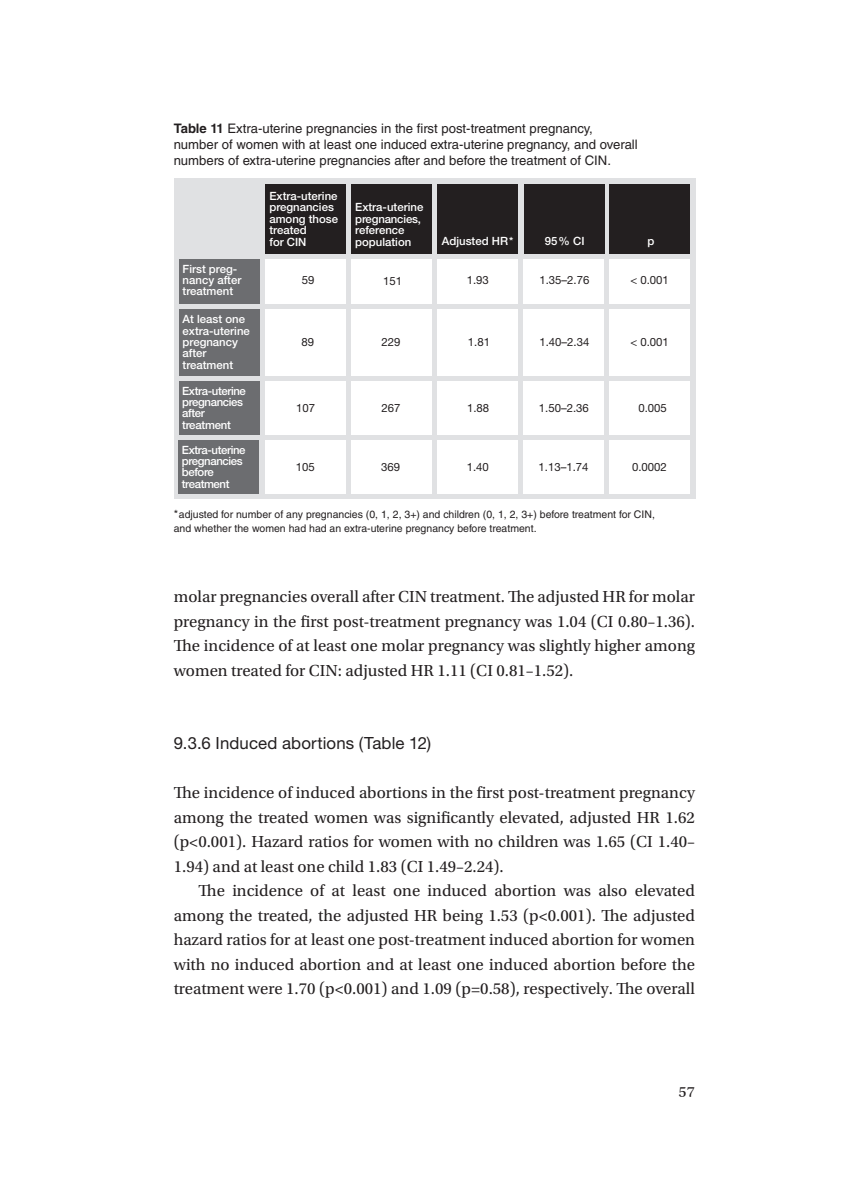
<style>
.page{position:relative;width:844px;height:1191px;background:#fff}
.page>*{position:absolute;margin:0;border:0;box-sizing:border-box;transform-origin:0 0}
.t1{font:16.8px/24.5px "Utopia Std";color:#231f20;text-align:justify}
.t2{font:16.8px "Helvetica Neue LT Std";letter-spacing:.005em;color:#231f20}
.t3{font:16.62px "Utopia Std";color:#231f20}
.t4{font:13.12px/15.8px "Helvetica LT Std";color:#231f20}
.t5{font:500 11.38px/11.4px "Helvetica Neue LT Std";color:#fff}
.t6{font:11.38px "Helvetica Neue LT Std";color:#231f20}
.t7{font:500 11.38px/11.4px "Helvetica Neue LT Std";letter-spacing:-.03em;color:#fff}
.t8{font:10.5px/14px "Helvetica LT Std";color:#231f20}
.s1{font-weight:700}
.s2{font-size:11.38px}
</style>
<div class="page">
<div style="left:174px;top:178px;width:521px;height:320px;background:#e0e1e3"></div>
<div style="left:265px;top:184px;width:81px;height:69px;background:#231f20"></div>
<div style="left:351px;top:184px;width:81px;height:69px;background:#231f20"></div>
<div style="left:437px;top:184px;width:81px;height:69px;background:#231f20"></div>
<div style="left:523px;top:184px;width:81px;height:69px;background:#231f20"></div>
<div style="left:609px;top:184px;width:81px;height:69px;background:#231f20"></div>
<div style="left:179px;top:259px;width:81px;height:45px;background:#6c6d70"></div>
<div style="left:265px;top:259px;width:81px;height:45px;background:#fff"></div>
<div style="left:351px;top:259px;width:81px;height:45px;background:#fff"></div>
<div style="left:437px;top:259px;width:81px;height:45px;background:#fff"></div>
<div style="left:523px;top:259px;width:81px;height:45px;background:#fff"></div>
<div style="left:609px;top:259px;width:81px;height:45px;background:#fff"></div>
<div style="left:179px;top:309px;width:81px;height:66px;background:#6c6d70"></div>
<div style="left:265px;top:309px;width:81px;height:66px;background:#fff"></div>
<div style="left:351px;top:309px;width:81px;height:66px;background:#fff"></div>
<div style="left:437px;top:309px;width:81px;height:66px;background:#fff"></div>
<div style="left:523px;top:309px;width:81px;height:66px;background:#fff"></div>
<div style="left:609px;top:309px;width:81px;height:66px;background:#fff"></div>
<div style="left:179px;top:381px;width:81px;height:54px;background:#6c6d70"></div>
<div style="left:265px;top:381px;width:80px;height:54px;background:#fff"></div>
<div style="left:351px;top:381px;width:80px;height:54px;background:#fff"></div>
<div style="left:437px;top:381px;width:80px;height:54px;background:#fff"></div>
<div style="left:523px;top:381px;width:80px;height:54px;background:#fff"></div>
<div style="left:608px;top:381px;width:81px;height:54px;background:#fff"></div>
<div style="left:178px;top:440px;width:81px;height:54px;background:#6c6d70"></div>
<div style="left:264px;top:440px;width:81px;height:54px;background:#fff"></div>
<div style="left:350px;top:440px;width:81px;height:54px;background:#fff"></div>
<div style="left:436px;top:440px;width:81px;height:54px;background:#fff"></div>
<div style="left:522px;top:440px;width:81px;height:54px;background:#fff"></div>
<div style="left:608px;top:440px;width:81px;height:54px;background:#fff"></div>
<p class="t4" style="left:174px;top:121px;width:465px"><span class="s1">Table 11</span> Extra-uterine pregnancies in the first post-treatment pregnancy, number of women with at least one induced extra-uterine pregnancy, and overall numbers of extra-uterine pregnancies after and before the treatment of CIN.</p>
<p class="t5" style="left:182px;top:263px;width:60px">First preg&shy;nancy after treatment</p>
<p class="t5" style="left:182px;top:313px;width:69px">At least one extra-uterine pregnancy after treatment</p>
<p class="t7" style="left:182px;top:385px;width:65px">Extra-uterine pregnancies after treatment</p>
<p class="t7" style="left:182px;top:444px;width:65px">Extra-uterine pregnancies before treatment</p>
<p class="t5" style="left:269px;top:190px;width:70px">Extra-uterine pregnancies among those treated<br>for CIN</p>
<p class="t5" style="left:355px;top:201px;width:70px">Extra-uterine pregnancies, reference population</p>
<p class="t5" style="left:442px;top:235px;width:73px">Adjusted HR*</p>
<p class="t5" style="left:544px;top:235px;width:41px">95% CI</p>
<p class="t5" style="left:647px;top:235px;width:8px">p</p>
<p class="t6" style="left:539px;top:274px;width:51px">1.35–2.76</p>
<p class="t6" style="left:302px;top:274px;width:14px">59</p>
<p class="t6" style="left:383px;top:274px;width:20px">151</p>
<p class="t6" style="left:466px;top:274px;width:24px">1.93</p>
<p class="t6" style="left:630px;top:274px;width:40px">&lt; 0.001</p>
<p class="t6" style="left:301px;top:335px;width:14px">89</p>
<p class="t6" style="left:381px;top:335px;width:20px">229</p>
<p class="t6" style="left:468px;top:335px;width:24px">1.81</p>
<p class="t6" style="left:630px;top:335px;width:40px">&lt; 0.001</p>
<p class="t6" style="left:539px;top:335px;width:51px">1.40–2.34</p>
<p class="t6" style="left:296px;top:401px;width:20px">107</p>
<p class="t6" style="left:381px;top:401px;width:20px">267</p>
<p class="t6" style="left:467px;top:401px;width:24px">1.88</p>
<p class="t6" style="left:539px;top:401px;width:51px">1.50–2.36</p>
<p class="t6" style="left:638px;top:401px;width:30px">0.005</p>
<p class="t6" style="left:295px;top:460px;width:20px">105</p>
<p class="t6" style="left:381px;top:460px;width:20px">369</p>
<p class="t6" style="left:466px;top:460px;width:24px">1.40</p>
<p class="t6" style="left:538px;top:460px;width:51px">1.13–1.74</p>
<p class="t6" style="left:632px;top:460px;width:36px">0.0002</p>
<p class="t8" style="left:174px;top:507px;width:482px"><span class="s2">*</span>adjusted for number of any pregnancies (0, 1, 2, 3+) and children (0, 1, 2, 3+) before treatment for CIN, and whether the women had had an extra-uterine pregnancy before treatment.</p>
<p class="t1" style="left:174px;top:585px;width:522px">molar pregnancies overall after CIN treatment. The adjusted HR for molar pregnancy in the first post-treatment pregnancy was 1.04 (CI 0.80–1.36).<br>The incidence of at least one molar pregnancy was slightly higher among women treated for CIN: adjusted HR 1.11 (CI 0.81–1.52).</p>
<p class="t2" style="left:174px;top:733px;width:259px">9.3.6 Induced abortions (Table 12)</p>
<p class="t1" style="left:174px;top:781px;width:523px">The incidence of induced abortions in the first post-treatment pregnancy among the treated women was significantly elevated, adjusted HR 1.62 (p&lt;0.001). Hazard ratios for women with no children was 1.65 (CI 1.40– 1.94) and at least one child 1.83 (CI 1.49–2.24).</p>
<p class="t1" style="left:174px;top:878px;width:522px;text-indent:25px">The incidence of at least one induced abortion was also elevated among the treated, the adjusted HR being 1.53 (p&lt;0.001). The adjusted hazard ratios for at least one post-treatment induced abortion for women with no induced abortion and at least one induced abortion before the treatment were 1.70 (p&lt;0.001) and 1.09 (p=0.58), respectively. The overall</p>
<p class="t3" style="left:678px;top:1080px;width:18px">57</p>
</div>
